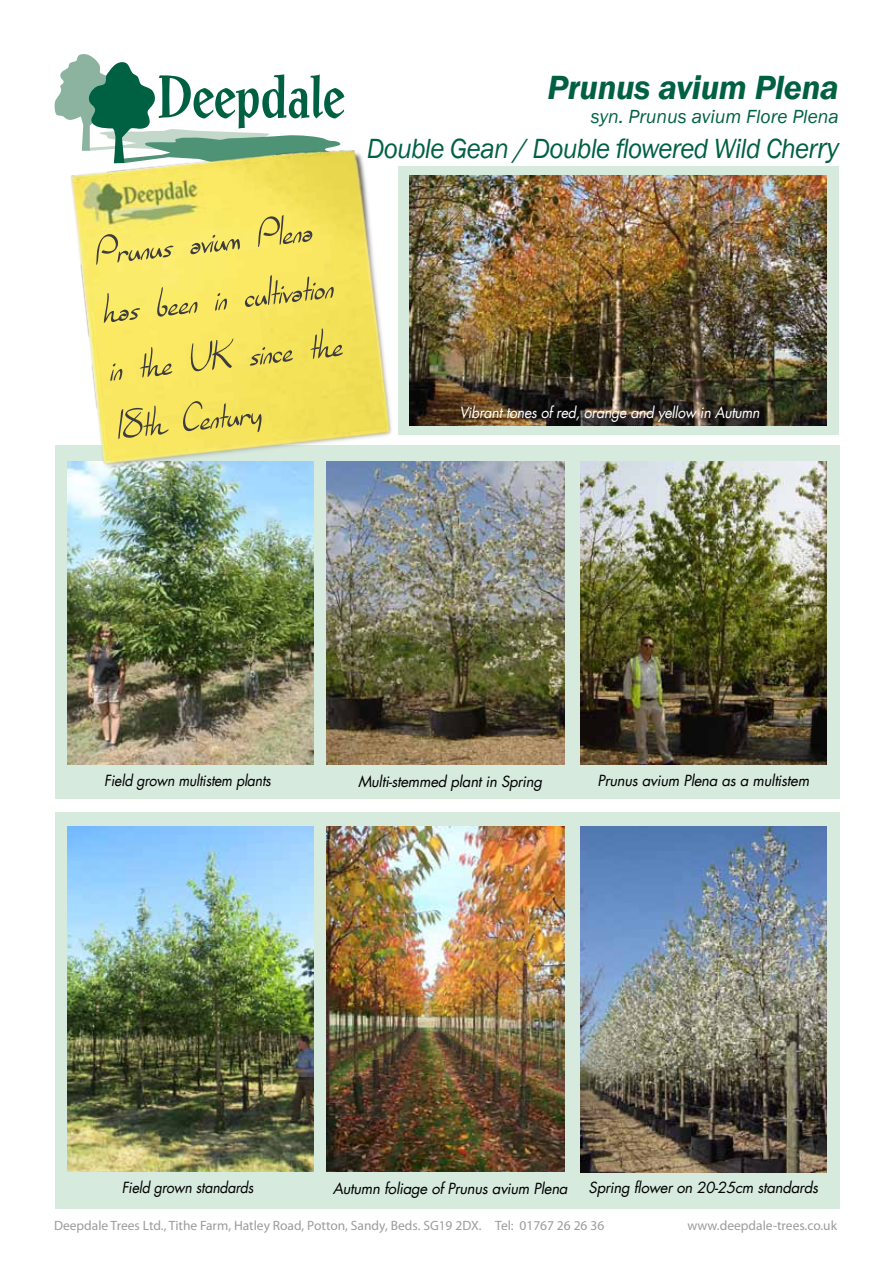
<style>
.page{position:relative;width:893px;height:1263px;background:#fff}
.page>*{position:absolute;margin:0;border:0;box-sizing:border-box;transform-origin:0 0}
.t1{font:49.5px/58.5px "SF Burlington Script";color:#3d3d3f}
.t2{font:italic 600 34.5px "Franklin Gothic";letter-spacing:-.01em;color:#006042}
.t3{font:italic 28.5px "Franklin Gothic";letter-spacing:-.025em;color:#006042;scale:.95 1}
.t4{font:italic 19.5px "Franklin Gothic";color:#006042}
.t5{font:italic 15px "Futura LT";letter-spacing:-.02em;color:#000}
.t6{font:italic 15px "Futura LT";letter-spacing:-.02em;color:#000;scale:.95 1}
.t7{font:italic 15px "Futura LT";letter-spacing:-.02em;color:#fff;scale:.95 1}
.t8{font:13.5px "Myriad Pro";color:#9b9c9e}
.s1{font-size:30px}
</style>
<div class="page">
<svg style="left:54px;top:54px;width:290px;height:83px"></svg>
<div style="left:55px;top:446px;width:785px;height:353px;background:#d6eade"></div>
<div style="left:55px;top:812px;width:785px;height:397px;background:#d6eade"></div>
<img style="left:580px;top:826px;width:247px;height:346px">
<img style="left:580px;top:461px;width:247px;height:304px">
<img style="left:67px;top:826px;width:246px;height:345px">
<img style="left:67px;top:476px;width:246px;height:288px">
<img style="left:327px;top:826px;width:238px;height:346px">
<img style="left:327px;top:461px;width:238px;height:303px">
<div style="left:398px;top:166px;width:441px;height:268px;background:#d6eade"></div>
<img style="left:62px;top:137px;width:343px;height:339px">
<img style="left:409px;top:175px;width:417px;height:250px">
<h1 class="t1" style="left:91px;top:221px;width:238px;rotate:-6deg">Prunus avium Plena has been in cultivation in the UK since the<br>18th Century</h1>
<h2 class="t2" style="left:547px;top:65px;width:293px">Prunus avium Plena</h2>
<h3 class="t4" style="left:591px;top:105px;width:250px">syn. Prunus avium Flore Plena</h3>
<h3 class="t3" style="left:367px;top:130px;width:499px">Double Gean / Double flowered Wild Cher<span class="s1">ry</span></h3>
<p class="t7" style="left:459px;top:403px;width:318px">Vibrant tones of red, orange and yellow in Autumn</p>
<p class="t6" style="left:104px;top:771px;width:177px">Field grown multistem plants</p>
<p class="t5" style="left:358px;top:772px;width:186px">Multi-stemmed plant in Spring</p>
<p class="t5" style="left:598px;top:771px;width:213px">Prunus avium Plena as a multistem</p>
<p class="t6" style="left:122px;top:1178px;width:140px">Field grown standards</p>
<p class="t5" style="left:333px;top:1179px;width:236px">Autumn foliage of Prunus avium Plena</p>
<p class="t5" style="left:589px;top:1178px;width:231px">Spring flower on 20-25cm standards</p>
<p class="t8" style="left:54px;top:1217px;width:552px">Deepdale Trees Ltd., Tithe Farm, Hatley Road, Potton, Sandy, Beds. SG19 2DX. Tel: 01767 26 26 36</p>
<p class="t8" style="left:687px;top:1217px;width:151px">www.deepdale-trees.co.uk</p>
</div>
